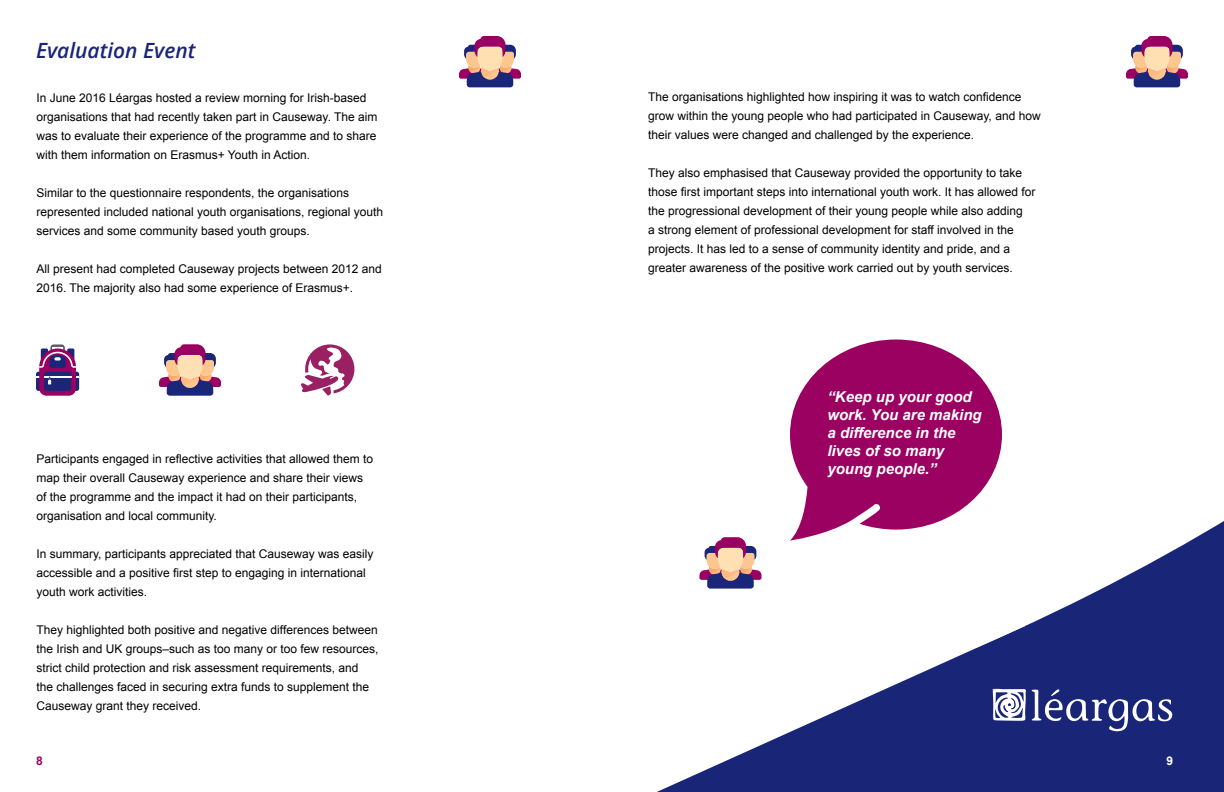
<style>
.page{position:relative;width:1224px;height:792px;background:#fff}
.page>*{position:absolute;margin:0;border:0;box-sizing:border-box;transform-origin:0 0}
.t1{font:italic 600 21px "Open Sans";color:#192678}
.t2{font:italic 700 15px/18px "Arial";color:#fff}
.t3{font:12px/19px "Arial";color:#000}
.t4{font:700 12px "Arial";color:#9a0161}
.t5{font:700 12px "Arial";color:#fff}
</style>
<div class="page">
<svg style="left:887px;top:339px;width:337px;height:411px"></svg>
<div style="left:724px;top:648px;width:473px;height:144px;background:#192678"></div>
<svg style="left:657px;top:527px;width:368px;height:265px"></svg>
<svg style="left:790px;top:340px;width:212px;height:201px;fill:#9a0161"></svg>
<svg style="left:1032px;top:689px;width:141px;height:43px"></svg>
<svg style="left:993px;top:689px;width:33px;height:32px"></svg>
<svg style="left:459px;top:36px;width:62px;height:51px"></svg>
<svg style="left:1126px;top:36px;width:62px;height:51px"></svg>
<svg style="left:699px;top:537px;width:63px;height:52px"></svg>
<svg style="left:36px;top:345px;width:43px;height:51px"></svg>
<svg style="left:301px;top:344px;width:53px;height:52px"></svg>
<svg style="left:159px;top:344px;width:62px;height:52px"></svg>
<h1 class="t1" style="left:36px;top:36px;width:161px">Evaluation Event</h1>
<p class="t3" style="left:36px;top:89px;width:343px">In June 2016 Léargas hosted a review morning for Irish-based organisations that had recently taken part in Causeway. The aim was to evaluate their experience of the programme and to share with them information on Erasmus+ Youth in Action.</p>
<p class="t3" style="left:36px;top:184px;width:348px">Similar to the questionnaire respondents, the organisations represented included national youth organisations, regional youth services and some community based youth groups.</p>
<p class="t3" style="left:36px;top:260px;width:347px">All present had completed Causeway projects between 2012 and<br>2016. The majority also had some experience of Erasmus+.</p>
<p class="t3" style="left:36px;top:450px;width:338px">Participants engaged in reflective activities that allowed them to map their overall Causeway experience and share their views of the programme and the impact it had on their participants, organisation and local community.</p>
<p class="t3" style="left:36px;top:545px;width:339px">In summary, participants appreciated that Causeway was easily accessible and a positive first step to engaging in international youth work activities.</p>
<p class="t3" style="left:36px;top:621px;width:344px">They highlighted both positive and negative differences between the Irish and UK groups–such as too many or too few resources, strict child protection and risk assessment requirements, and<br>the challenges faced in securing extra funds to supplement the Causeway grant they received.</p>
<p class="t4" style="left:36px;top:753px;width:8px">8</p>
<p class="t3" style="left:648px;top:88px;width:394px">The organisations highlighted how inspiring it was to watch confidence grow within the young people who had participated in Causeway, and how their values were changed and challenged by the experience.</p>
<p class="t3" style="left:648px;top:164px;width:389px">They also emphasised that Causeway provided the opportunity to take those first important steps into international youth work. It has allowed for the progressional development of their young people while also adding<br>a strong element of professional development for staff involved in the projects. It has led to a sense of community identity and pride, and a greater awareness of the positive work carried out by youth services.</p>
<p class="t2" style="left:827px;top:388px;width:156px">“Keep up your good work. You are making a difference in the lives of so many young people.”</p>
<p class="t5" style="left:1166px;top:753px;width:8px">9</p>
</div>
